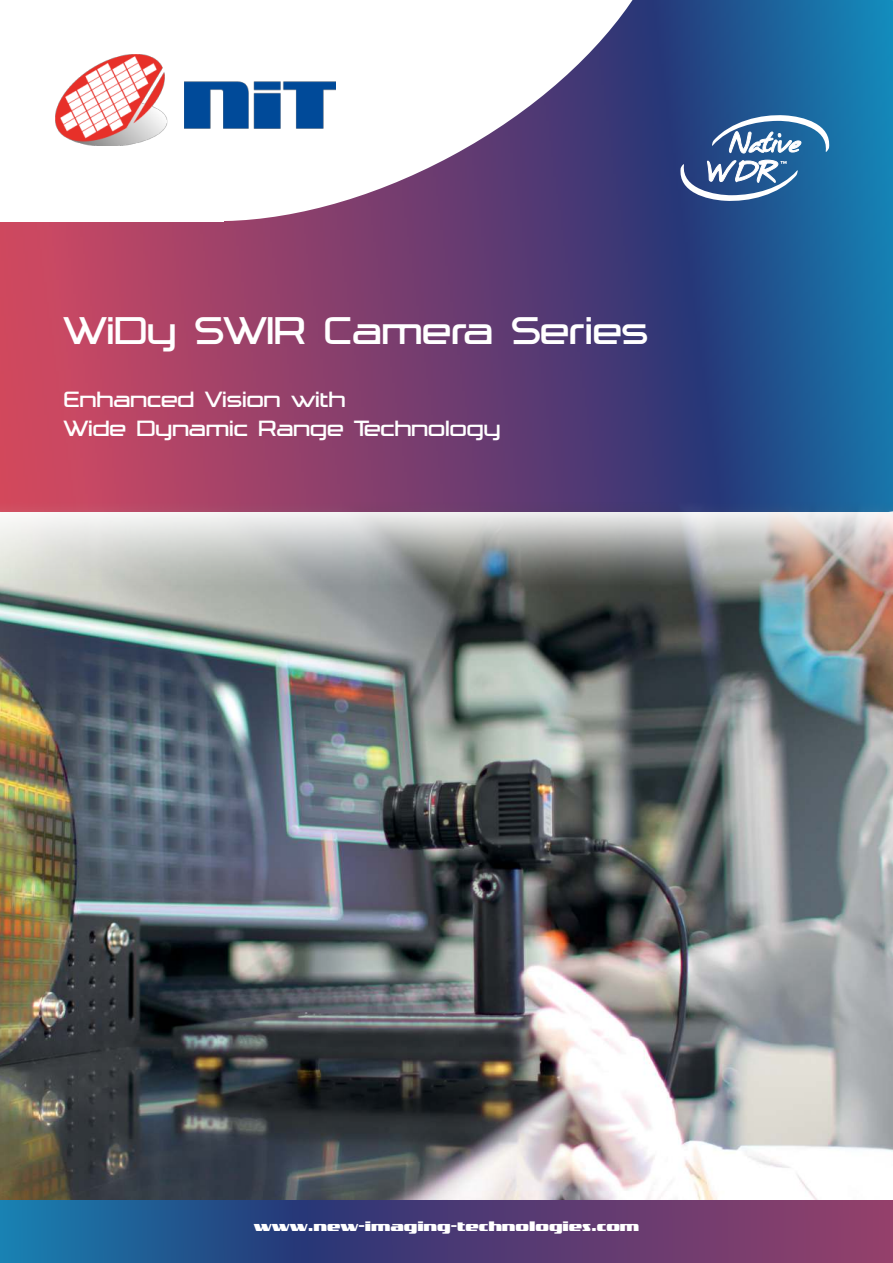
<style>
.page{position:relative;width:893px;height:1263px;background:#fff}
.page>*{position:absolute;margin:0;border:0;box-sizing:border-box;transform-origin:0 0}
.t1{font:300 42px "Trade Marker";color:#fff}
.t2{font:300 24px/28.8px "Trade Marker";color:#fff}
.t3{font:900 15px "Trade Marker";color:#fff}
</style>
<div class="page">
<img style="left:0;top:1199px;width:893px;height:64px">
<img style="left:0;top:0;width:893px;height:499px">
<svg style="left:9px;top:0;width:703px;height:245px"></svg>
<div style="left:0;top:0;width:224px;height:221px;background:#fff"></div>
<img style="left:55px;top:54px;width:281px;height:92px">
<svg style="left:678px;top:160px;width:121px;height:42px"></svg>
<svg style="left:711px;top:114px;width:121px;height:40px"></svg>
<img style="left:0;top:499px;width:893px;height:700px">
<h1 class="t1" style="left:64px;top:317px;width:586px">WiDy SWIR Camera Series</h1>
<p class="t2" style="left:64px;top:387px;width:438px">Enhanced Vision with<br>Wide Dynamic Range Technology</p>
<p class="t3" style="left:254px;top:1221px;width:387px">www.new-imaging-technologies.com</p>
</div>
